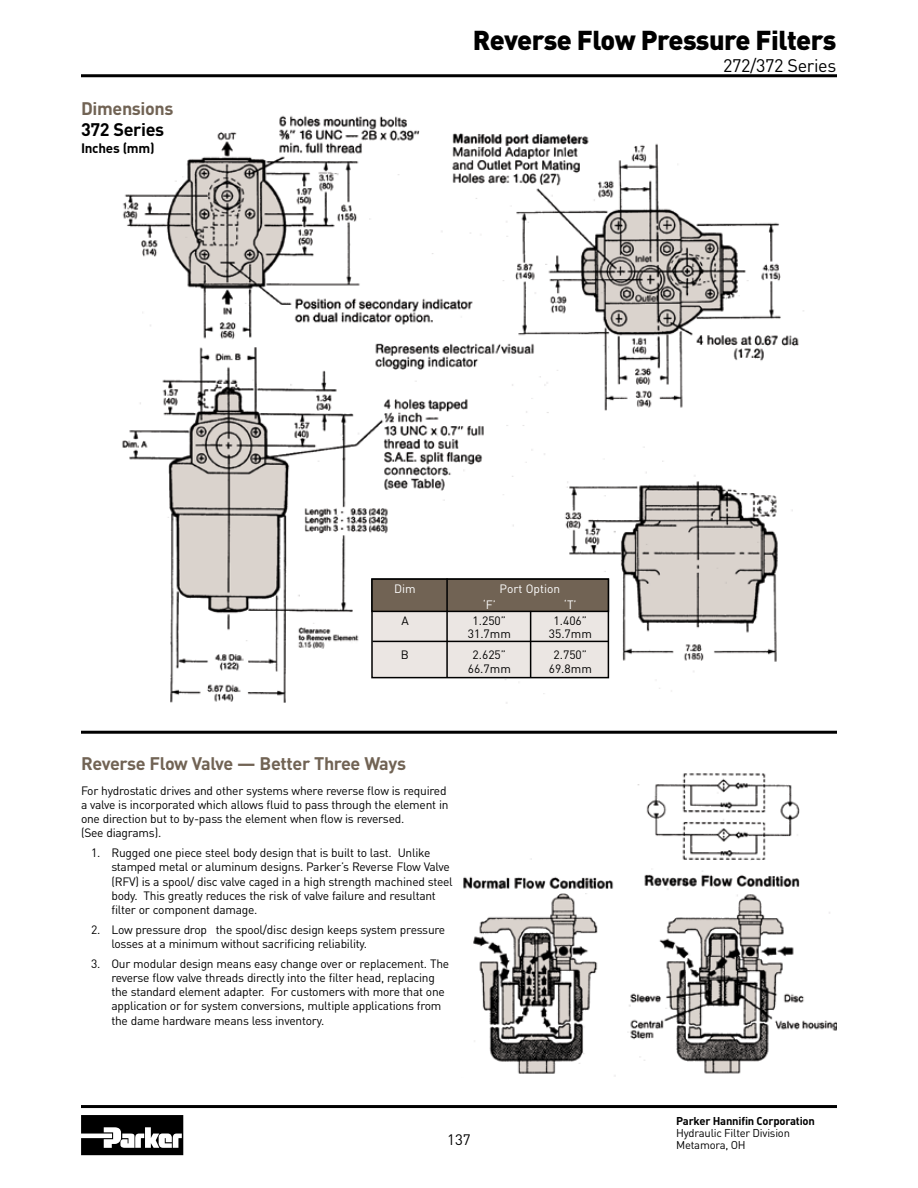
<style>
.page{position:relative;width:918px;height:1188px;background:#fff}
.page>*{position:absolute;margin:0;border:0;box-sizing:border-box;transform-origin:0 0}
.t1{font:900 27px "DIN";letter-spacing:-.02em;color:#000}
.t2{font:700 18px "DIN";letter-spacing:-.02em;color:#716354}
.t3{font:18px "DIN";letter-spacing:-.02em;color:#000}
.t4{font:700 18px "DIN";letter-spacing:-.02em;color:#000}
.t5{font:15px "DIN";color:#000}
.t6{font:700 13.5px "DIN";letter-spacing:-.02em;color:#000}
.t7{font:12px/14.2px "DIN";letter-spacing:-.02em;color:#000}
.t8{font:12px "DIN";color:#fff}
.t9{font:11.25px/12px "DIN";letter-spacing:-.02em;color:#000}
.t10{font:700 11.25px "DIN";letter-spacing:-.02em;color:#000}
</style>
<div class="page">
<hr style="left:81px;top:74px;width:756px;height:3px;background:#000">
<hr style="left:81px;top:1105px;width:756px;height:3px;background:#000">
<svg style="left:81px;top:1115px;width:102px;height:40px"></svg>
<img style="left:122px;top:115px;width:682px;height:589px">
<hr style="left:81px;top:731px;width:756px;height:3px;background:#000">
<div style="left:372px;top:579px;width:236px;height:99px;background:#ebe6e3"></div>
<div style="left:371px;top:578px;width:238px;height:100px;border:2px solid #000"></div>
<div style="left:372px;top:579px;width:236px;height:32px;background:#716354"></div>
<div style="left:371px;top:578px;width:238px;height:34px;border:2px solid #000"></div>
<hr style="left:446px;top:578px;width:2px;height:99px;background:#000">
<hr style="left:530px;top:611px;width:1px;height:67px;background:#000">
<hr style="left:372px;top:641px;width:237px;height:1px;background:#000">
<img style="left:627px;top:773px;width:210px;height:301px">
<img style="left:463px;top:858px;width:153px;height:219px">
<h2 class="t2" style="left:81px;top:97px;width:94px">Dimensions</h2>
<h2 class="t4" style="left:81px;top:118px;width:85px">372 Series</h2>
<p class="t6" style="left:81px;top:139px;width:75px">Inches (mm)</p>
<h1 class="t1" style="left:473px;top:22px;width:365px">Reverse Flow Pressure Filters</h1>
<h2 class="t3" style="left:723px;top:54px;width:115px">272/372 Series</h2>
<p class="t8" style="left:394px;top:581px;width:23px">Dim</p>
<p class="t8" style="left:500px;top:581px;width:62px">Port Option</p>
<p class="t8" style="left:483px;top:597px;width:15px">‘F’</p>
<p class="t8" style="left:564px;top:597px;width:14px">‘T’</p>
<p class="t7" style="left:401px;top:613px;width:9px">A</p>
<p class="t7" style="left:473px;top:613px;width:35px">1.250”</p>
<p class="t7" style="left:554px;top:613px;width:35px">1.406”</p>
<p class="t7" style="left:468px;top:626px;width:45px">31.7mm</p>
<p class="t7" style="left:549px;top:626px;width:45px">35.7mm</p>
<p class="t7" style="left:401px;top:647px;width:10px">B</p>
<p class="t7" style="left:473px;top:647px;width:35px">2.625”</p>
<p class="t7" style="left:554px;top:647px;width:35px">2.750”</p>
<p class="t7" style="left:468px;top:661px;width:45px">66.7mm</p>
<p class="t7" style="left:549px;top:661px;width:45px">69.8mm</p>
<h2 class="t2" style="left:81px;top:751px;width:327px">Reverse Flow Valve — Better Three Ways</h2>
<p class="t7" style="left:81px;top:783px;width:369px">For hydrostatic drives and other systems where reverse flow is required a valve is incorporated which allows fluid to pass through the element in one direction but to by-pass the element when flow is reversed.<br>(See diagrams).</p>
<p class="t7" style="left:111px;top:845px;width:343px;text-indent:-20px">1. Rugged one piece steel body design that is built to last. Unlike stamped metal or aluminum designs. Parker’s Reverse Flow Valve (RFV) is a spool/ disc valve caged in a high strength machined steel body. This greatly reduces the risk of valve failure and resultant filter or component damage.</p>
<p class="t7" style="left:111px;top:922px;width:335px;text-indent:-20px">2. Low pressure drop the spool/disc design keeps system pressure losses at a minimum without sacrificing reliability.</p>
<p class="t7" style="left:111px;top:956px;width:339px;text-indent:-20px">3. Our modular design means easy change over or replacement. The reverse flow valve threads directly into the filter head, replacing the standard element adapter. For customers with more that one application or for system conversions, multiple applications from the dame hardware means less inventory.</p>
<p class="t5" style="left:447px;top:1130px;width:25px">137</p>
<p class="t10" style="left:676px;top:1113px;width:140px">Parker Hannifin Corporation</p>
<p class="t9" style="left:676px;top:1126px;width:115px">Hydraulic Filter Division<br>Metamora, OH</p>
</div>
